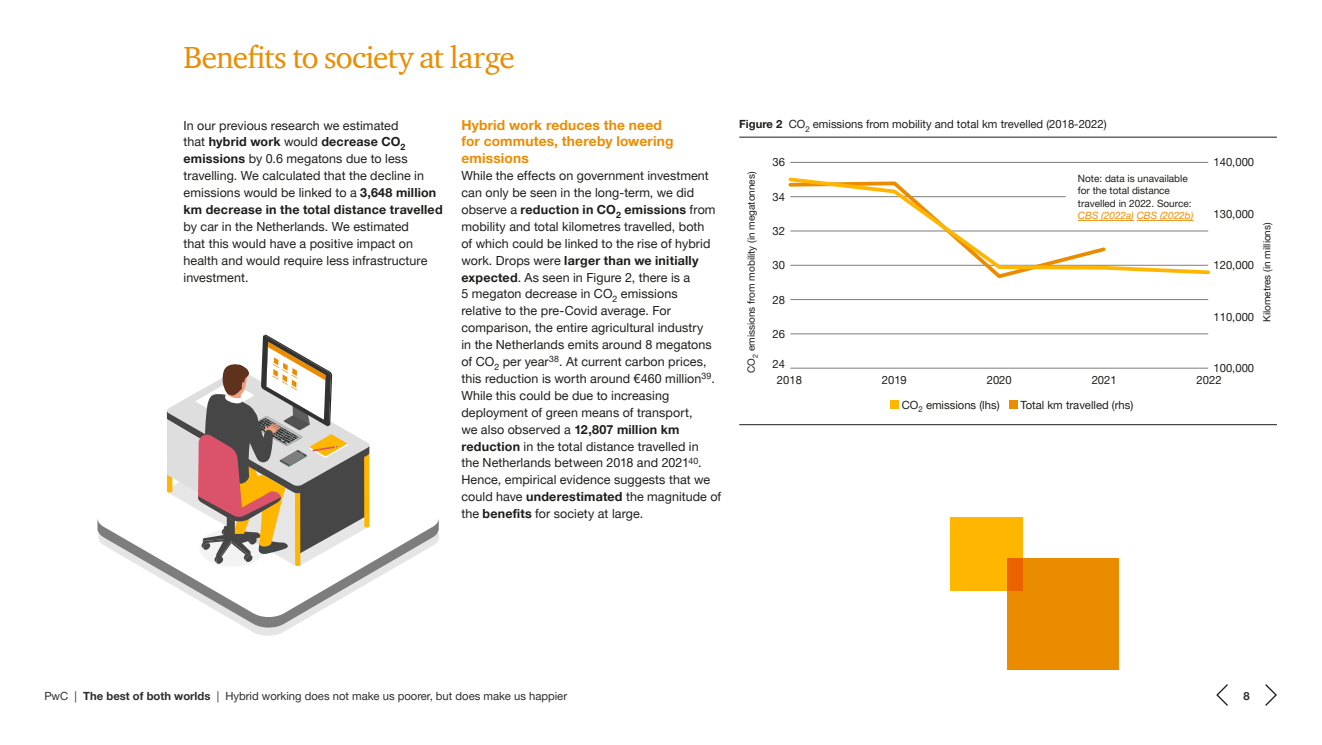
<style>
.page{position:relative;width:1322px;height:745px;background:#fff}
.page>*{position:absolute;margin:0;border:0;box-sizing:border-box;transform-origin:0 0}
.t1{font:31.25px "ITC Charter Com";letter-spacing:-.025em;color:#eb8c00}
.t2{font:700 13.75px/16.9px "Helvetica Neue LT Pro";letter-spacing:.01em;color:#eb8c00}
.t3{font:12.5px/16.9px "Helvetica Neue LT Pro";letter-spacing:.005em;color:#1d1d1b}
.t4{font:11.25px "Helvetica Neue LT Pro";color:#1d1d1b}
.t5{font:11.25px "Helvetica Neue LT Pro";color:#2d2d2d}
.t6{font:700 11.25px "Helvetica Neue LT Pro";color:#2d2d2d}
.t7{font:10px/12.5px "Helvetica Neue LT Pro";color:#1d1d1b}
.s1{font-weight:700}
.s2{font-style:italic;color:#eb8c00}
</style>
<div class="page">
<svg style="left:1216px;top:684px;width:12px;height:21px"></svg>
<svg style="left:1265px;top:684px;width:12px;height:21px"></svg>
<hr style="left:739px;top:137px;width:538px;height:1px;background:#1d1d1b">
<hr style="left:739px;top:424px;width:538px;height:1px;background:#1d1d1b">
<svg style="left:97px;top:334px;width:342px;height:294px"></svg>
<div style="left:950px;top:517px;width:73px;height:73px;background:#ffb600"></div>
<div style="left:1007px;top:558px;width:112px;height:111px;background:#eb8c00"></div>
<hr style="left:790px;top:162px;width:418px;height:1px;background:#7d7d7d">
<hr style="left:790px;top:299px;width:418px;height:1px;background:#7d7d7d">
<hr style="left:790px;top:333px;width:418px;height:1px;background:#7d7d7d">
<hr style="left:790px;top:367px;width:418px;height:1px;background:#7d7d7d">
<div style="left:1009px;top:400px;width:8px;height:8px;background:#eb8c00"></div>
<div style="left:890px;top:400px;width:8px;height:8px;background:#ffb600"></div>
<svg style="left:788px;top:177px;width:422px;height:99px"></svg>
<hr style="left:1078px;top:220px;width:56px;height:1px;background:#eb8c00">
<hr style="left:1136px;top:220px;width:57px;height:1px;background:#eb8c00">
<p class="t1" style="left:184px;top:38px;width:333px">Benefits to society at large</p>
<p class="t3" style="left:184px;top:116px;width:261px">In our previous research we estimated<br>that <span class="s1">hybrid work</span> would <span class="s1">decrease CO</span><sub>2 </sub><span class="s1">emissions</span> by 0.6 megatons due to less travelling. We calculated that the decline in emissions would be linked to a <span class="s1">3,648 million km decrease in the total distance travelled </span>by car in the Netherlands. We estimated<br>that this would have a positive impact on health and would require less infrastructure investment.</p>
<p class="t2" style="left:461px;top:116px;width:213px">Hybrid work reduces the need for commutes, thereby lowering emissions</p>
<p class="t3" style="left:461px;top:167px;width:261px">While the effects on government investment can only be seen in the long-term, we did observe a <span class="s1">reduction in CO</span><sub>2</sub> <span class="s1">emissions</span> from mobility and total kilometres travelled, both<br>of which could be linked to the rise of hybrid work. Drops were <span class="s1">larger than we initially expected</span>. As seen in Figure 2, there is a<br>5 megaton decrease in CO<sub>2</sub> emissions<br>relative to the pre-Covid average. For comparison, the entire agricultural industry<br>in the Netherlands emits around 8 megatons of CO<sub>2</sub> per year<sup>38</sup>. At current carbon prices, this reduction is worth around €460 million<sup>39</sup>.<br>While this could be due to increasing deployment of green means of transport,<br>we also observed a <span class="s1">12,807 million km reduction</span> in the total distance travelled in<br>the Netherlands between 2018 and 2021<sup>40</sup>.<br>Hence, empirical evidence suggests that we could have <span class="s1">underestimated</span> the magnitude of the <span class="s1">benefits</span> for society at large.</p>
<p class="t4" style="left:739px;top:117px;width:369px"><span class="s1">Figure 2</span> CO<sub>2</sub> emissions from mobility and total km trevelled (2018-2022)</p>
<p class="t4" style="left:772px;top:155px;width:14px">36</p>
<p class="t4" style="left:1213px;top:155px;width:42px">140,000</p>
<p class="t7" style="left:745px;top:372px;width:203px;rotate:-90deg">CO<sub>2</sub> emissions from mobility (in megatonnes)</p>
<p class="t4" style="left:772px;top:190px;width:14px">34</p>
<p class="t4" style="left:772px;top:224px;width:14px">32</p>
<p class="t4" style="left:772px;top:258px;width:14px">30</p>
<p class="t4" style="left:772px;top:292px;width:14px">28</p>
<p class="t4" style="left:772px;top:327px;width:14px">26</p>
<p class="t4" style="left:772px;top:357px;width:14px">24</p>
<p class="t4" style="left:777px;top:373px;width:27px">2018</p>
<p class="t7" style="left:1078px;top:172px;width:117px">Note: data is unavailable for the total distance travelled in 2022. Source:<br><span class="s2">CBS (2022a) CBS (2022b)</span></p>
<p class="t4" style="left:1213px;top:207px;width:42px">130,000</p>
<p class="t4" style="left:1213px;top:258px;width:42px">120,000</p>
<p class="t4" style="left:1213px;top:309px;width:42px">110,000</p>
<p class="t4" style="left:1213px;top:360px;width:42px">100,000</p>
<p class="t4" style="left:882px;top:373px;width:27px">2019</p>
<p class="t4" style="left:986px;top:373px;width:27px">2020</p>
<p class="t4" style="left:1091px;top:373px;width:27px">2021</p>
<p class="t4" style="left:1196px;top:373px;width:27px">2022</p>
<p class="t4" style="left:902px;top:397px;width:99px">CO<sub>2</sub> emissions (lhs)</p>
<p class="t4" style="left:1020px;top:397px;width:114px">Total km travelled (rhs)</p>
<p class="t7" style="left:1260px;top:322px;width:101px;rotate:-90deg">Kilometres (in millions)</p>
<p class="t5" style="left:44px;top:688px;width:524px">PwC | <span class="s1">The best of both worlds</span> | Hybrid working does not make us poorer, but does make us happier</p>
<p class="t6" style="left:1243px;top:688px;width:8px">8</p>
</div>
